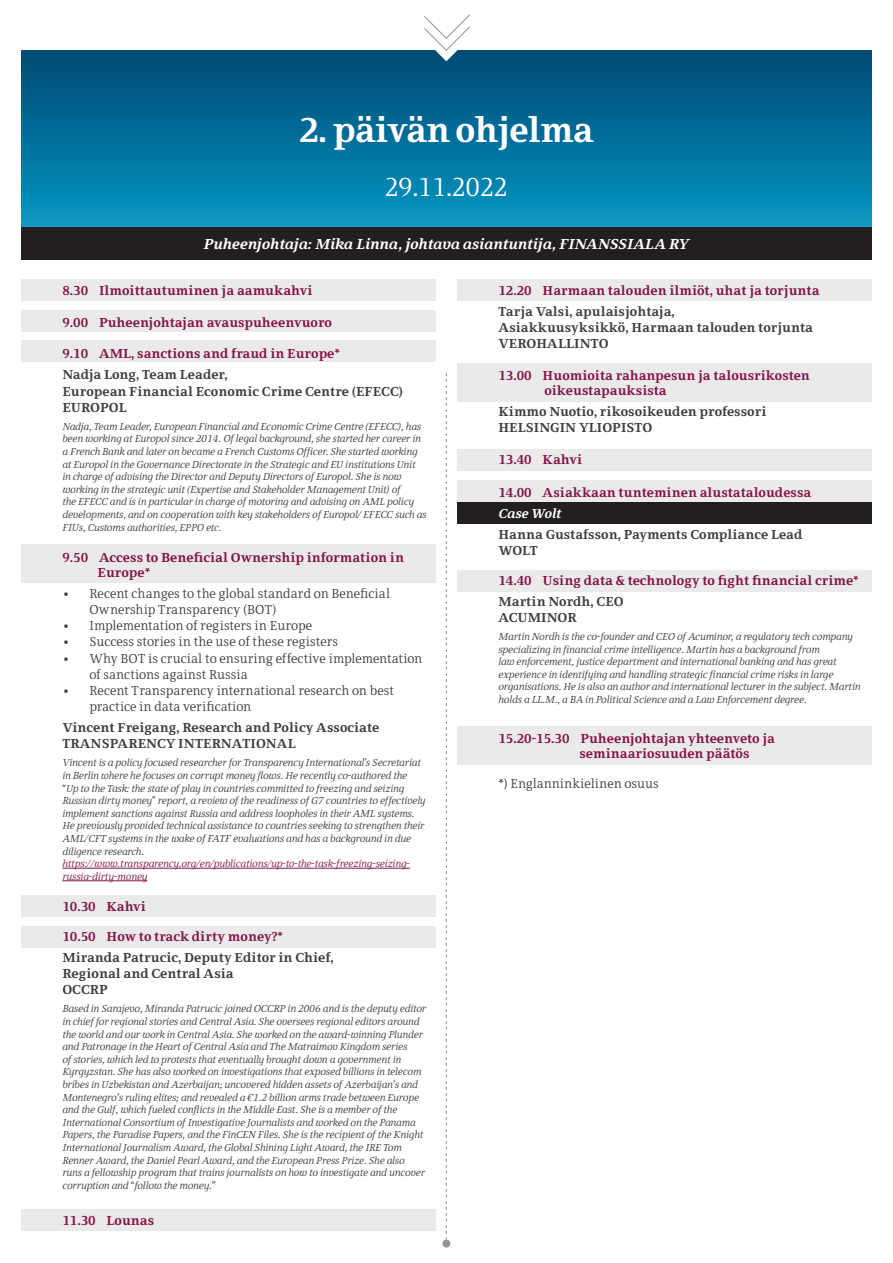
<style>
.page{position:relative;width:893px;height:1263px;background:#fff}
.page>*{position:absolute;margin:0;border:0;box-sizing:border-box;transform-origin:0 0}
.t1{font:700 36px "Fiona Serif";letter-spacing:-.025em;color:#fff}
.t2{font:27px "Fiona Serif";letter-spacing:-.025em;color:#fff}
.t3{font:italic 700 15px "Fiona Serif";color:#fff}
.t4{font:700 13.5px/15px "Fiona Serif";color:#851348}
.t5{font:700 13.5px/16.2px "Fiona Serif";color:#3e3e3f}
.t6{font:13.5px/16.2px "Fiona Serif";color:#3e3e3f}
.t7{font:italic 700 13.5px "Fiona Serif";color:#fff}
.t8{font:italic 10.5px/12.6px "Fiona Serif";color:#3e3e3f}
.t9{font:italic 10.5px/12.6px "Fiona Serif";color:#851348}
</style>
<div class="page">
<div style="left:457px;top:279px;width:414px;height:22px;background:#eaeaea"></div>
<div style="left:457px;top:502px;width:415px;height:21px;background:#231f20"></div>
<div style="left:21px;top:1209px;width:415px;height:22px;background:#eaeaea"></div>
<div style="left:457px;top:363px;width:415px;height:38px;background:#eaeaea"></div>
<div style="left:21px;top:926px;width:415px;height:21px;background:#eaeaea"></div>
<div style="left:457px;top:726px;width:415px;height:38px;background:#eaeaea"></div>
<div style="left:457px;top:570px;width:414px;height:22px;background:#eaeaea"></div>
<div style="left:457px;top:449px;width:414px;height:22px;background:#eaeaea"></div>
<div style="left:21px;top:544px;width:415px;height:38px;background:#eaeaea"></div>
<div style="left:21px;top:340px;width:415px;height:22px;background:#eaeaea"></div>
<div style="left:457px;top:480px;width:415px;height:22px;background:#eaeaea"></div>
<div style="left:21px;top:895px;width:415px;height:22px;background:#eaeaea"></div>
<div style="left:21px;top:310px;width:415px;height:22px;background:#eaeaea"></div>
<div style="left:21px;top:279px;width:415px;height:22px;background:#eaeaea"></div>
<hr style="left:62px;top:868px;width:348px;height:1px;background:#851348">
<hr style="left:62px;top:880px;width:85px;height:1px;background:#851348">
<svg style="left:446px;top:373px;width:1px;height:866px"></svg>
<div style="left:442px;top:1239px;width:8px;height:8px;background:#8a9694;border-radius:50%"></div>
<svg style="left:21px;top:51px;width:851px;height:176px;background:#026f9a"></svg>
<svg style="left:423px;top:14px;width:48px;height:47px"></svg>
<div style="left:21px;top:227px;width:851px;height:33px;background:#231f20"></div>
<h1 class="t1" style="left:299px;top:108px;width:296px">2. päivän ohjelma</h1>
<h2 class="t2" style="left:384px;top:171px;width:125px">29.11.2022</h2>
<h3 class="t3" style="left:204px;top:235px;width:487px">Puheenjohtaja: Mika Linna, johtava asiantuntija, FINANSSIALA RY</h3>
<p class="t4" style="left:62px;top:283px;width:252px">8.30 Ilmoittautuminen ja aamukahvi</p>
<p class="t4" style="left:62px;top:316px;width:271px">9.00 Puheenjohtajan avauspuheenvuoro</p>
<p class="t4" style="left:62px;top:347px;width:279px">9.10 AML, sanctions and fraud in Europe*</p>
<p class="t5" style="left:62px;top:367px;width:342px">Nadja Long, Team Leader,<br>European Financial Economic Crime Centre (EFECC)<br>EUROPOL</p>
<p class="t8" style="left:62px;top:420px;width:366px">Nadja, Team Leader, European Financial and Economic Crime Centre (EFECC), has been working at Europol since 2014. Of legal background, she started her career in a French Bank and later on became a French Customs Officer. She started working at Europol in the Governance Directorate in the Strategic and EU institutions Unit in charge of advising the Director and Deputy Directors of Europol. She is now working in the strategic unit (Expertise and Stakeholder Management Unit) of<br>the EFECC and is in particular in charge of motoring and advising on AML policy developments, and on cooperation with key stakeholders of Europol/ EFECC such as FIUs, Customs authorities, EPPO etc.</p>
<p class="t4" style="left:97px;top:550px;width:308px;text-indent:-35px">9.50 Access to Beneficial Ownership information in<br>Europe*</p>
<p class="t6" style="left:89px;top:586px;width:302px;text-indent:-27px">• Recent changes to the global standard on Beneficial<br>Ownership Transparency (BOT)</p>
<p class="t6" style="left:62px;top:618px;width:251px">• Implementation of registers in Europe</p>
<p class="t6" style="left:62px;top:634px;width:277px">• Success stories in the use of these registers</p>
<p class="t6" style="left:89px;top:650px;width:334px;text-indent:-27px">• Why BOT is crucial to ensuring effective implementation of sanctions against Russia</p>
<p class="t6" style="left:89px;top:683px;width:306px;text-indent:-27px">• Recent Transparency international research on best practice in data verification</p>
<p class="t5" style="left:62px;top:720px;width:318px">Vincent Freigang, Research and Policy Associate<br>TRANSPARENCY INTERNATIONAL</p>
<p class="t8" style="left:62px;top:757px;width:365px">Vincent is a policy focused researcher for Transparency International’s Secretariat in Berlin where he focuses on corrupt money flows. He recently co-authored the “Up to the Task: the state of play in countries committed to freezing and seizing Russian dirty money” report, a review of the readiness of G7 countries to effectively implement sanctions against Russia and address loopholes in their AML systems.<br>He previously provided technical assistance to countries seeking to strengthen their AML/CFT systems in the wake of FATF evaluations and has a background in due diligence research.</p>
<p class="t9" style="left:62px;top:858px;width:349px">https://www.transparency.org/en/publications/up-to-the-task-freezing-seizing&shy;russia-dirty-money</p>
<p class="t4" style="left:62px;top:899px;width:85px">10.30 Kahvi</p>
<p class="t4" style="left:62px;top:929px;width:222px">10.50 How to track dirty money?*</p>
<p class="t5" style="left:62px;top:950px;width:273px">Miranda Patrucic, Deputy Editor in Chief,<br>Regional and Central Asia<br>OCCRP</p>
<p class="t8" style="left:62px;top:1003px;width:365px">Based in Sarajevo, Miranda Patrucic joined OCCRP in 2006 and is the deputy editor in chief for regional stories and Central Asia. She oversees regional editors around the world and our work in Central Asia. She worked on the award-winning Plunder and Patronage in the Heart of Central Asia and The Matraimov Kingdom series<br>of stories, which led to protests that eventually brought down a government in Kyrgyzstan. She has also worked on investigations that exposed billions in telecom bribes in Uzbekistan and Azerbaijan; uncovered hidden assets of Azerbaijan’s and Montenegro’s ruling elites; and revealed a €1.2 billion arms trade between Europe and the Gulf, which fueled conflicts in the Middle East. She is a member of the International Consortium of Investigative Journalists and worked on the Panama Papers, the Paradise Papers, and the FinCEN Files. She is the recipient of the Knight International Journalism Award, the Global Shining Light Award, the IRE Tom Renner Award, the Daniel Pearl Award, and the European Press Prize. She also runs a fellowship program that trains journalists on how to investigate and uncover corruption and “follow the money.”</p>
<p class="t4" style="left:62px;top:1213px;width:93px">11.30 Lounas</p>
<p class="t4" style="left:498px;top:284px;width:323px">12.20 Harmaan talouden ilmiöt, uhat ja torjunta</p>
<p class="t5" style="left:498px;top:304px;width:316px">Tarja Valsi, apulaisjohtaja,<br>Asiakkuusyksikkö, Harmaan talouden torjunta<br>VEROHALLINTO</p>
<p class="t4" style="left:544px;top:368px;width:267px;text-indent:-46px">13.00 Huomioita rahanpesun ja talousrikosten oikeustapauksista</p>
<p class="t5" style="left:498px;top:404px;width:269px">Kimmo Nuotio, rikosoikeuden professori<br>HELSINGIN YLIOPISTO</p>
<p class="t4" style="left:498px;top:453px;width:85px">13.40 Kahvi</p>
<p class="t4" style="left:498px;top:485px;width:314px">14.00 Asiakkaan tunteminen alustataloudessa</p>
<p class="t7" style="left:498px;top:505px;width:64px">Case Wolt</p>
<p class="t5" style="left:498px;top:527px;width:305px">Hanna Gustafsson, Payments Compliance Lead<br>WOLT</p>
<p class="t4" style="left:498px;top:573px;width:362px">14.40 Using data &amp; technology to fight financial crime*</p>
<p class="t5" style="left:498px;top:594px;width:127px">Martin Nordh, CEO<br>ACUMINOR</p>
<p class="t8" style="left:498px;top:630px;width:364px">Martin Nordh is the co-founder and CEO of Acuminor, a regulatory tech company specializing in financial crime intelligence. Martin has a background from<br>law enforcement, justice department and international banking and has great experience in identifying and handling strategic financial crime risks in large organisations. He is also an author and international lecturer in the subject. Martin holds a LL.M., a BA in Political Science and a Law Enforcement degree.</p>
<p class="t4" style="left:579px;top:732px;width:197px;text-indent:-81px">15.20-15.30 Puheenjohtajan yhteenveto ja seminaariosuuden päätös</p>
<p class="t6" style="left:498px;top:776px;width:162px">*) Englanninkielinen osuus</p>
</div>
